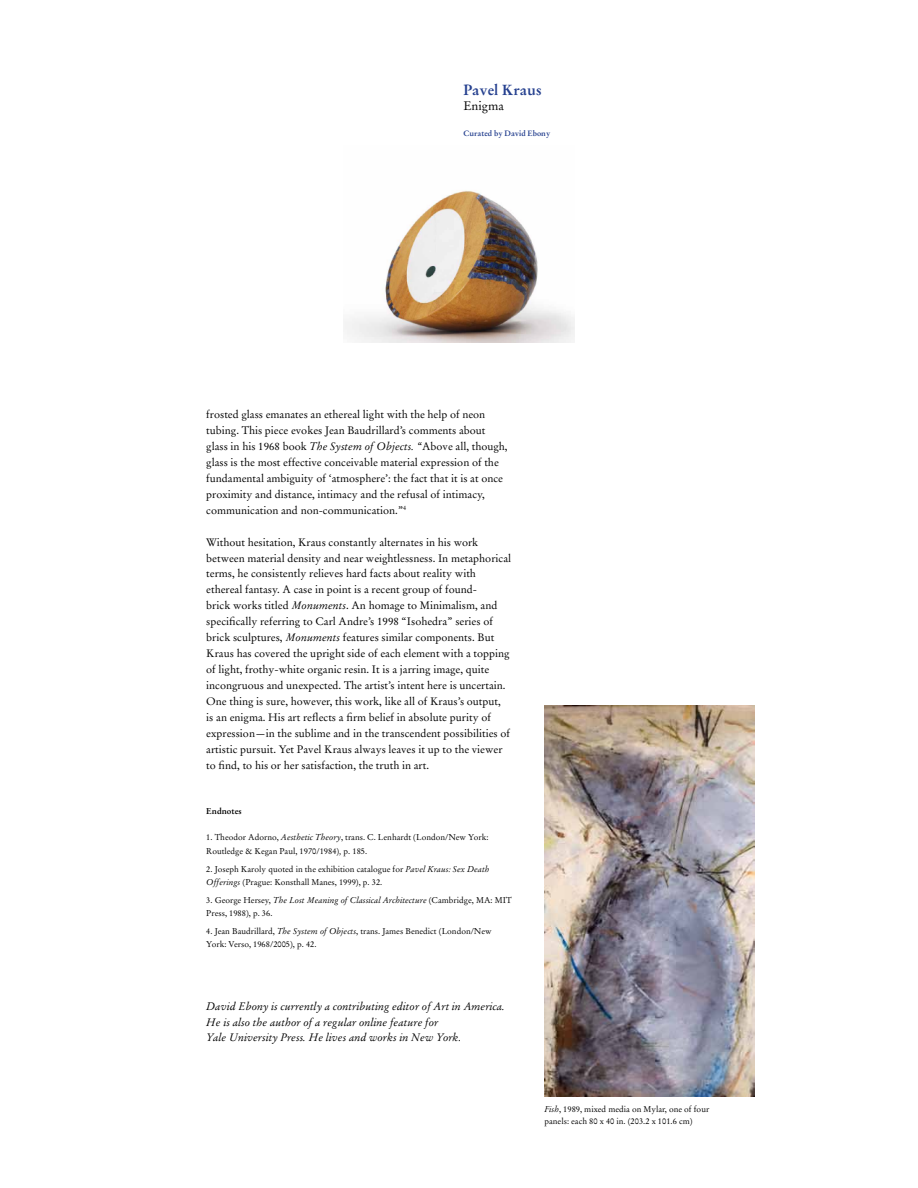
<style>
.page{position:relative;width:918px;height:1188px;background:#fff}
.page>*{position:absolute;margin:0;border:0;box-sizing:border-box;transform-origin:0 0}
.t1{font:700 14.7px "Stempel Garamond";color:#25408f}
.t2{font:12.45px "Stempel Garamond";color:#000}
.t3{font:10.8px/15.9px "Stempel Garamond";color:#000}
.t4{font:italic 10.8px/15.9px "Stempel Garamond";color:#000}
.t5{font:8.4px/13.2px "Stempel Garamond";color:#000}
.t6{font:700 8.4px "Stempel Garamond";color:#000}
.t7{font:700 7.8px "Stempel Garamond";color:#25408f}
.s1{font-style:italic}
</style>
<div class="page">
<img style="left:344px;top:190px;width:231px;height:152px">
<img style="left:545px;top:706px;width:209px;height:390px">
<h1 class="t1" style="left:463px;top:81px;width:80px">Pavel Kraus</h1>
<p class="t2" style="left:463px;top:99px;width:42px">Enigma</p>
<p class="t7" style="left:463px;top:129px;width:88px">Curated by David Ebony</p>
<p class="t3" style="left:206px;top:406px;width:303px">frosted glass emanates an ethereal light with the help of neon tubing. This piece evokes Jean Baudrillard’s comments about glass in his 1968 book <span class="s1">The System of Objects. “</span>Above all, though, glass is the most effective conceivable material expression of the fundamental ambiguity of ‘atmosphere’: the fact that it is at once proximity and distance, intimacy and the refusal of intimacy, communication and non-communication.”<sup>4</sup></p>
<p class="t3" style="left:206px;top:534px;width:306px">Without hesitation, Kraus constantly alternates in his work between material density and near weightlessness. In metaphorical terms, he consistently relieves hard facts about reality with ethereal fantasy. A case in point is a recent group of found-<br>brick works titled <span class="s1">Monuments</span>. An homage to Minimalism, and specifically referring to Carl Andre’s 1998 “Isohedra” series of brick sculptures, <span class="s1">Monuments</span> features similar components. But Kraus has covered the upright side of each element with a topping of light, frothy-white organic resin. It is a jarring image, quite incongruous and unexpected. The artist’s intent here is uncertain. one thing is sure, however, this work, like all of Kraus’s output,<br>is an enigma. His art reflects a firm belief in absolute purity of expression—in the sublime and in the transcendent possibilities of artistic pursuit. Yet Pavel Kraus always leaves it up to the viewer to find, to his or her satisfaction, the truth in art.</p>
<p class="t6" style="left:206px;top:806px;width:37px">Endnotes</p>
<p class="t5" style="left:206px;top:831px;width:284px">1. Theodor Adorno, <span class="s1">Aesthetic Theory</span>, trans. C. Lenhardt (London/New York:<br>Routledge &amp; Kegan Paul, 1970/1984)<span class="s1">,</span> p. 185.</p>
<p class="t5" style="left:206px;top:862px;width:285px">2. Joseph Karoly quoted in the exhibition catalogue for <span class="s1">Pavel Kraus: Sex Death<br>Offerings</span> (Prague: Konsthall Manes, 1999), p. 32.</p>
<p class="t5" style="left:206px;top:893px;width:307px">3. George Hersey, <span class="s1">The Lost Meaning of Classical Architecture</span> (Cambridge, MA: MIT<br>Press, 1988), p. 36.</p>
<p class="t5" style="left:206px;top:925px;width:287px">4. Jean Baudrillard, <span class="s1">The System of Objects</span>, trans. James Benedict (London/New<br>York: verso, 1968/2005), p. 42.</p>
<p class="t4" style="left:206px;top:998px;width:300px">David Ebony is currently a contributing editor of Art in America.<br>He is also the author of a regular online feature for<br>Yale University Press. He lives and works in New York.</p>
<p class="t5" style="left:545px;top:1102px;width:166px;line-height:12.6px"><span class="s1">Fish</span>, 1989, mixed media on Mylar, one of four panels: each 80 x 40 in. (203.2 x 101.6 cm)</p>
</div>
